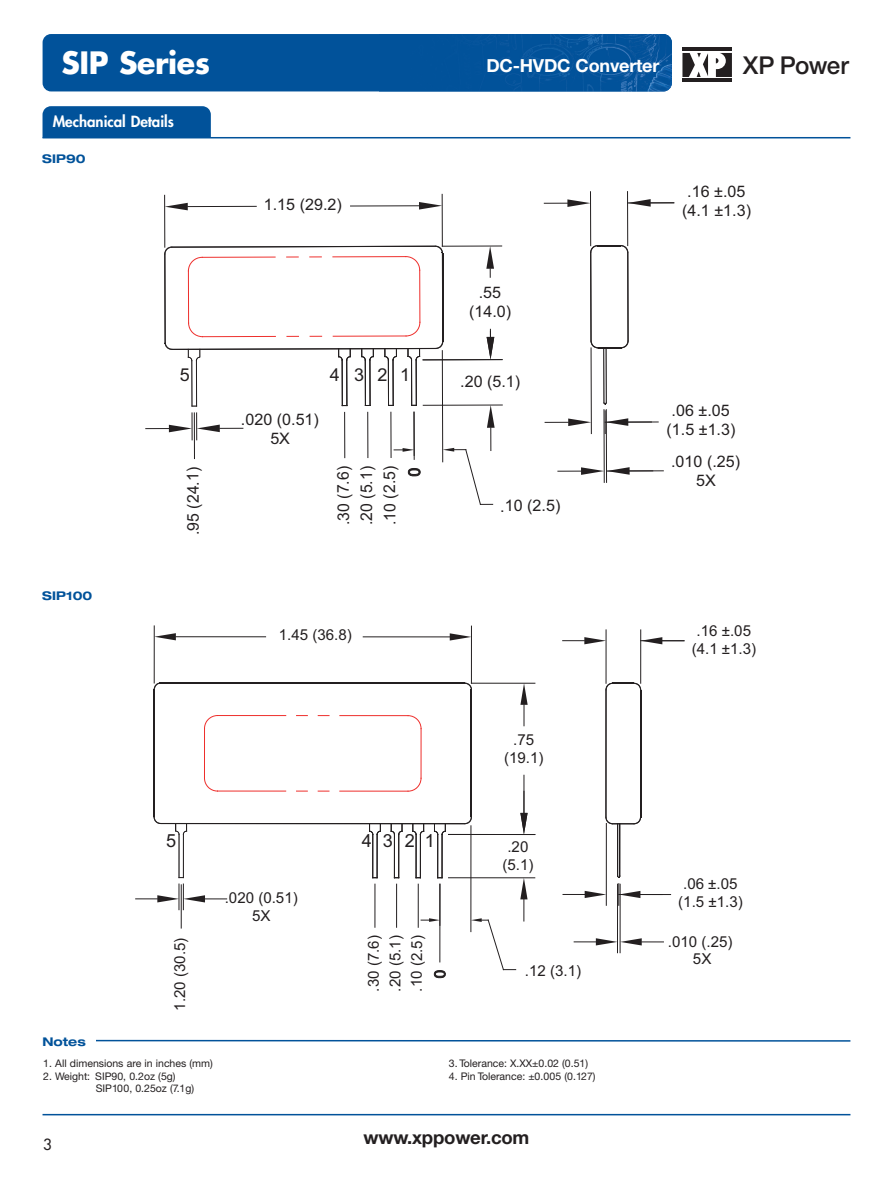
<style>
.page{position:relative;width:893px;height:1187px;background:#fff}
.page>*{position:absolute;margin:0;border:0;box-sizing:border-box;transform-origin:0 0}
.t1{font:700 30px "Futura LT";letter-spacing:-.015em;color:#fff}
.t2{font:500 24.6px "Helvetica Neue";letter-spacing:-.025em;color:#231f20}
.t3{font:700 18.6px "Helvetica Neue LT";letter-spacing:-.01em;color:#231f20}
.t4{font:18.15px "Arial";color:#231f20}
.t5{font:700 18px "Helvetica Neue LT";letter-spacing:-.01em;color:#fff}
.t6{font:17.7px "Arial";color:#231f20}
.t7{font:16.2px "Arial";letter-spacing:.275em;color:#231f20}
.t8{font:15.9px/19px "Arial";letter-spacing:-.005em;color:#231f20;text-align:center}
.t9{font:15.15px/18.1px "Arial";color:#231f20;text-align:center}
.t10{font:800 15px "Futura LT";color:#fff}
.t11{font:15px "Futura LT";color:#231f20}
.t12{font:700 expanded 12px "Helvetica Neue LT";color:#01529a}
.t13{font:10.5px/12.6px "Helvetica Neue CE";color:#231f20}
</style>
<div class="page">
<hr style="left:43px;top:1113px;width:807px;height:2px;background:#01529a">
<hr style="left:682px;top:48px;width:50px;height:3px;background:#231f20">
<svg style="left:682px;top:53px;width:26px;height:24px"></svg>
<svg style="left:716px;top:53px;width:16px;height:24px"></svg>
<hr style="left:682px;top:79px;width:50px;height:3px;background:#231f20">
<div style="left:43px;top:34px;width:629px;height:57px;background:#01529a;border-radius:9px"></div>
<img style="left:494px;top:34px;width:178px;height:57px">
<hr style="left:42px;top:1039px;width:808px;height:2px;background:#01529a">
<div style="left:42px;top:1031px;width:54px;height:19px;background:#fff"></div>
<div style="left:43px;top:106px;width:168px;height:31px;background:#01529a"></div>
<hr style="left:43px;top:137px;width:807px;height:1px;background:#01529a">
<hr style="left:442px;top:194px;width:1px;height:52px;background:#231f20">
<hr style="left:164px;top:195px;width:1px;height:52px;background:#231f20">
<hr style="left:351px;top:205px;width:68px;height:1px;background:#231f20">
<hr style="left:188px;top:206px;width:68px;height:1px;background:#231f20">
<svg style="left:419px;top:202px;width:23px;height:7px"></svg>
<svg style="left:165px;top:203px;width:23px;height:7px"></svg>
<hr style="left:164px;top:254px;width:2px;height:88px;background:#231f20">
<hr style="left:442px;top:246px;width:60px;height:1px;background:#231f20">
<svg style="left:486px;top:246px;width:8px;height:31px"></svg>
<hr style="left:606px;top:409px;width:1px;height:73px;background:#231f20">
<hr style="left:604px;top:409px;width:1px;height:73px;background:#231f20">
<hr style="left:606px;top:470px;width:57px;height:1px;background:#231f20">
<svg style="left:558px;top:467px;width:95px;height:8px"></svg>
<hr style="left:591px;top:348px;width:1px;height:85px;background:#231f20">
<hr style="left:605px;top:421px;width:53px;height:1px;background:#231f20">
<svg style="left:545px;top:418px;width:46px;height:8px"></svg>
<svg style="left:605px;top:411px;width:46px;height:22px"></svg>
<hr style="left:627px;top:192px;width:1px;height:53px;background:#231f20">
<hr style="left:590px;top:192px;width:1px;height:54px;background:#231f20">
<svg style="left:628px;top:199px;width:46px;height:8px"></svg>
<svg style="left:544px;top:199px;width:46px;height:8px"></svg>
<hr style="left:442px;top:253px;width:1px;height:88px;background:#231f20">
<hr style="left:627px;top:252px;width:2px;height:89px;background:#231f20">
<hr style="left:590px;top:252px;width:2px;height:89px;background:#231f20">
<svg style="left:590px;top:340px;width:39px;height:8px"></svg>
<hr style="left:603px;top:348px;width:1px;height:55px;background:#231f20">
<hr style="left:606px;top:348px;width:1px;height:55px;background:#231f20">
<svg style="left:590px;top:245px;width:38px;height:8px"></svg>
<hr style="left:188px;top:271px;width:1px;height:52px;background:#ee2f2c">
<hr style="left:419px;top:270px;width:1px;height:52px;background:#ee2f2c">
<svg style="left:164px;top:246px;width:279px;height:25px"></svg>
<hr style="left:423px;top:359px;width:79px;height:1px;background:#231f20">
<hr style="left:423px;top:405px;width:79px;height:1px;background:#231f20">
<svg style="left:146px;top:322px;width:349px;height:183px"></svg>
<hr style="left:471px;top:682px;width:64px;height:1px;background:#231f20">
<hr style="left:524px;top:775px;width:1px;height:37px;background:#231f20">
<svg style="left:520px;top:683px;width:8px;height:42px"></svg>
<hr style="left:449px;top:834px;width:86px;height:1px;background:#231f20">
<hr style="left:449px;top:877px;width:86px;height:1px;background:#231f20">
<svg style="left:520px;top:791px;width:8px;height:43px"></svg>
<hr style="left:471px;top:825px;width:1px;height:106px;background:#231f20">
<hr style="left:181px;top:884px;width:1px;height:44px;background:#231f20">
<svg style="left:136px;top:884px;width:91px;height:25px"></svg>
<hr style="left:418px;top:884px;width:1px;height:43px;background:#231f20">
<hr style="left:396px;top:884px;width:1px;height:43px;background:#231f20">
<hr style="left:375px;top:884px;width:1px;height:43px;background:#231f20">
<hr style="left:440px;top:884px;width:1px;height:77px;background:#231f20">
<svg style="left:434px;top:970px;width:12px;height:7px"></svg>
<svg style="left:421px;top:918px;width:19px;height:3px"></svg>
<hr style="left:217px;top:790px;width:69px;height:1px;background:#ee2f2c">
<hr style="left:340px;top:790px;width:68px;height:1px;background:#ee2f2c">
<hr style="left:340px;top:715px;width:68px;height:1px;background:#ee2f2c">
<hr style="left:218px;top:715px;width:68px;height:1px;background:#ee2f2c">
<hr style="left:161px;top:822px;width:304px;height:2px;background:#231f20">
<hr style="left:161px;top:682px;width:304px;height:1px;background:#231f20">
<hr style="left:154px;top:689px;width:1px;height:128px;background:#231f20">
<svg style="left:204px;top:778px;width:14px;height:13px"></svg>
<svg style="left:154px;top:817px;width:7px;height:7px"></svg>
<svg style="left:175px;top:824px;width:12px;height:54px"></svg>
<hr style="left:204px;top:728px;width:1px;height:50px;background:#ee2f2c">
<svg style="left:204px;top:715px;width:14px;height:13px"></svg>
<hr style="left:176px;top:636px;width:90px;height:1px;background:#231f20">
<hr style="left:154px;top:626px;width:1px;height:57px;background:#231f20">
<svg style="left:154px;top:682px;width:7px;height:7px"></svg>
<svg style="left:154px;top:633px;width:22px;height:7px"></svg>
<hr style="left:471px;top:689px;width:1px;height:128px;background:#231f20">
<svg style="left:391px;top:824px;width:12px;height:54px"></svg>
<svg style="left:369px;top:824px;width:12px;height:54px"></svg>
<svg style="left:407px;top:777px;width:15px;height:14px"></svg>
<svg style="left:434px;top:824px;width:12px;height:54px"></svg>
<svg style="left:412px;top:824px;width:12px;height:54px"></svg>
<svg style="left:464px;top:816px;width:8px;height:8px"></svg>
<svg style="left:407px;top:715px;width:15px;height:14px"></svg>
<hr style="left:421px;top:728px;width:1px;height:50px;background:#ee2f2c">
<hr style="left:363px;top:636px;width:87px;height:1px;background:#231f20">
<hr style="left:471px;top:626px;width:1px;height:57px;background:#231f20">
<svg style="left:464px;top:682px;width:8px;height:8px"></svg>
<svg style="left:450px;top:633px;width:21px;height:7px"></svg>
<hr style="left:606px;top:823px;width:1px;height:82px;background:#231f20">
<hr style="left:619px;top:894px;width:52px;height:1px;background:#231f20">
<svg style="left:563px;top:890px;width:43px;height:8px"></svg>
<svg style="left:618px;top:883px;width:44px;height:22px"></svg>
<hr style="left:617px;top:823px;width:1px;height:53px;background:#231f20">
<hr style="left:620px;top:823px;width:1px;height:53px;background:#231f20">
<svg style="left:471px;top:877px;width:57px;height:93px"></svg>
<hr style="left:620px;top:884px;width:1px;height:68px;background:#231f20">
<hr style="left:617px;top:884px;width:1px;height:68px;background:#231f20">
<svg style="left:574px;top:938px;width:89px;height:7px"></svg>
<hr style="left:640px;top:630px;width:1px;height:53px;background:#231f20">
<hr style="left:606px;top:630px;width:1px;height:53px;background:#231f20">
<svg style="left:641px;top:637px;width:43px;height:7px"></svg>
<svg style="left:563px;top:637px;width:43px;height:7px"></svg>
<hr style="left:640px;top:689px;width:1px;height:128px;background:#231f20">
<hr style="left:605px;top:689px;width:2px;height:128px;background:#231f20">
<svg style="left:605px;top:816px;width:36px;height:8px"></svg>
<svg style="left:605px;top:682px;width:36px;height:8px"></svg>
<h1 class="t1" style="left:61px;top:43px;width:150px">SIP Series</h1>
<h3 class="t5" style="left:486px;top:54px;width:175px">DC-HVDC Converter</h3>
<h2 class="t2" style="left:743px;top:57px;width:108px">XP Power</h2>
<h3 class="t10" style="left:53px;top:111px;width:123px">Mechanical Details</h3>
<p class="t12" style="left:42px;top:151px;width:45px">SIP90</p>
<p class="t12" style="left:42px;top:587px;width:51px">SIP100</p>
<h3 class="t8" style="left:264px;top:195px;width:80px">1.15 (29.2)</h3>
<h3 class="t6" style="left:180px;top:363px;width:12px">5</h3>
<h3 class="t7" style="left:182px;top:535px;width:69px;rotate:-90deg">9. 5 (24 1. )</h3>
<h3 class="t6" style="left:330px;top:363px;width:59px">432</h3>
<h3 class="t6" style="left:400px;top:363px;width:12px">1</h3>
<h3 class="t8" style="left:241px;top:410px;width:80px">.020 (0.51)<br>5X</h3>
<h3 class="t7" style="left:333px;top:525px;width:61px;rotate:-90deg">3. 0(76. )</h3>
<h3 class="t7" style="left:356px;top:525px;width:61px;rotate:-90deg">2. 0(51. )</h3>
<h3 class="t7" style="left:379px;top:525px;width:61px;rotate:-90deg">1. 0(25. )</h3>
<h3 class="t9" style="left:279px;top:625px;width:75px">1.45 (36.8)</h3>
<h3 class="t8" style="left:469px;top:283px;width:44px">.55 (14.0)</h3>
<h3 class="t8" style="left:460px;top:372px;width:62px">.20 (5.1)</h3>
<h3 class="t8" style="left:500px;top:496px;width:62px">.10 (2.5)</h3>
<h3 class="t9" style="left:504px;top:731px;width:41px">.75 (19.1)</h3>
<h3 class="t4" style="left:166px;top:828px;width:12px">5</h3>
<h3 class="t4" style="left:362px;top:828px;width:75px">4321</h3>
<p class="t12" style="left:42px;top:1033px;width:45px">Notes</p>
<h3 class="t9" style="left:171px;top:1010px;width:74px;rotate:-90deg">1.20 (30.5)</h3>
<p class="t13" style="left:43px;top:1057px;width:171px">1. All dimensions are in inches (mm)</p>
<p class="t13" style="left:96px;top:1069px;width:100px;text-indent:-52px">2. Weight: SIP90, 0.2oz (5g)<br>SIP100, 0.25oz (7.1g)</p>
<h3 class="t9" style="left:225px;top:889px;width:75px;line-height:17.2px">.020 (0.51)<br>5X</h3>
<h3 class="t9" style="left:364px;top:991px;width:58px;rotate:-90deg">.30 (7.6)</h3>
<h3 class="t9" style="left:386px;top:991px;width:58px;rotate:-90deg">.20 (5.1)</h3>
<h3 class="t9" style="left:408px;top:991px;width:58px;rotate:-90deg">.10 (2.5)</h3>
<h3 class="t9" style="left:502px;top:837px;width:33px">.20 (5.1)</h3>
<h3 class="t9" style="left:525px;top:961px;width:58px">.12 (3.1)</h3>
<p class="t13" style="left:449px;top:1057px;width:141px">3. Tolerance: X.XX±0.02 (0.51)</p>
<p class="t13" style="left:449px;top:1069px;width:148px">4. Pin Tolerance: ±0.005 (0.127)</p>
<h3 class="t11" style="left:43px;top:1134px;width:10px">3</h3>
<h3 class="t3" style="left:363px;top:1125px;width:167px">www.xppower.com</h3>
<h3 class="t8" style="left:682px;top:182px;width:71px">.16 ±.05 (4.1 ±1.3)</h3>
<h3 class="t8" style="left:666px;top:401px;width:71px">.06 ±.05 (1.5 ±1.3)</h3>
<h3 class="t8" style="left:671px;top:452px;width:71px">.010 (.25)<br>5X</h3>
<h3 class="t9" style="left:692px;top:621px;width:66px">.16 ±.05 (4.1 ±1.3)</h3>
<h3 class="t9" style="left:678px;top:874px;width:66px">.06 ±.05 (1.5 ±1.3)</h3>
<h3 class="t9" style="left:668px;top:932px;width:66px">.010 (.25)</h3>
<h3 class="t9" style="left:693px;top:949px;width:20px">5X</h3>
</div>
